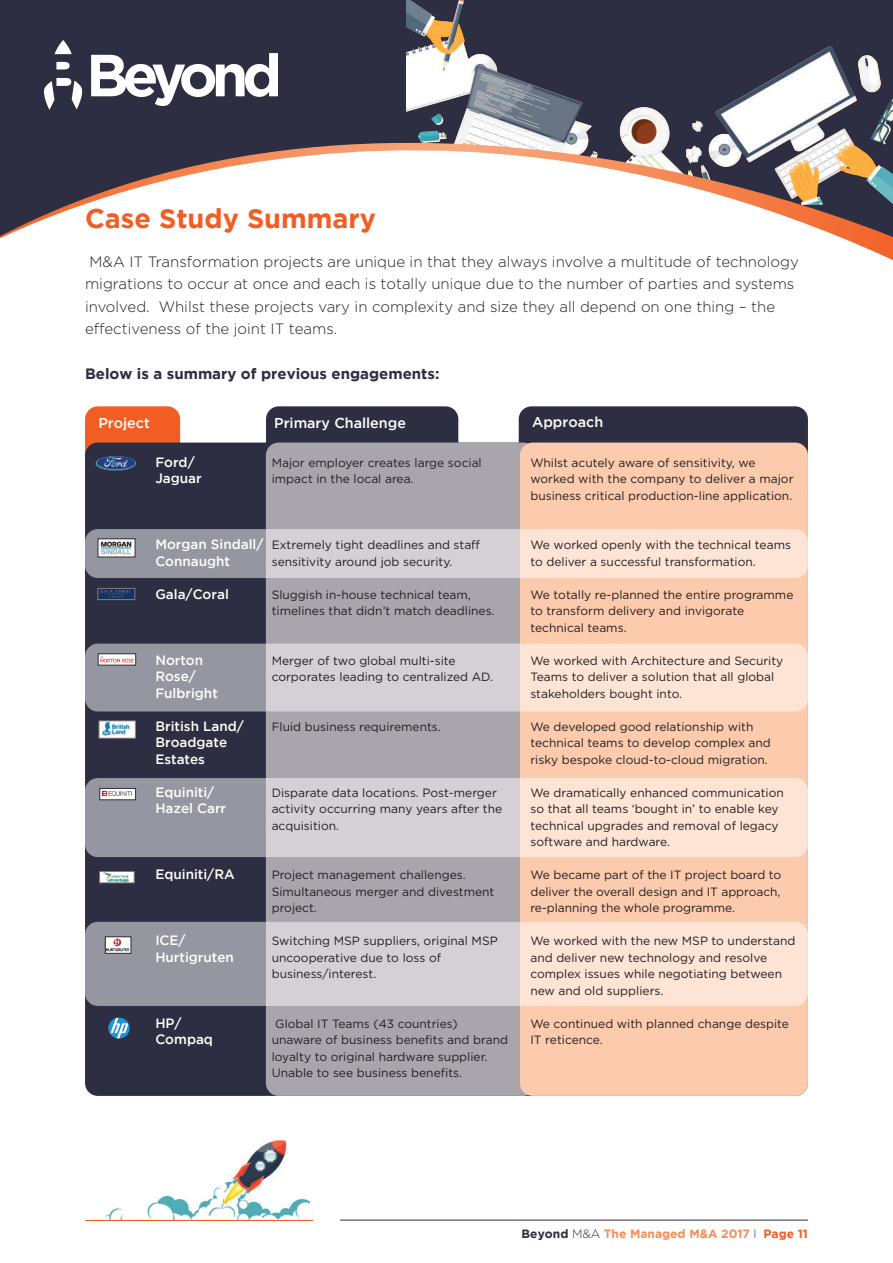
<style>
.page{position:relative;width:893px;height:1263px;background:#fff}
.page>*{position:absolute;margin:0;border:0;box-sizing:border-box;transform-origin:0 0}
.t1{font:700 27px "Gotham";color:#f25d24}
.t2{font:300 15px/22.5px "Gotham";color:#231f20}
.t3{font:700 15px "Gotham";color:#2d2e41}
.t4{font:500 14.25px "Gotham";color:#fff}
.t5{font:500 13.5px/16.5px "Gotham";color:#fff}
.t6{font:12px/16.5px "Gotham";color:#231f20}
.t7{font:700 12px "Gotham";color:#f68d5a}
.s1{color:#2d2e41}
.s2{font-weight:300;color:#2d2e41}
.s3{color:#f25d24}
</style>
<div class="page">
<div style="left:266px;top:406px;width:192px;height:53px;background:#2d2e41;border-radius:13px"></div>
<div style="left:85px;top:406px;width:95px;height:62px;background:#f25d24;border-radius:13px"></div>
<div style="left:85px;top:443px;width:723px;height:653px;background:#2d2e41;border-radius:13px"></div>
<div style="left:519px;top:406px;width:289px;height:57px;background:#2d2e41;border-radius:13px"></div>
<div style="left:266px;top:443px;width:270px;height:653px;background:#a9a5ac;border-radius:13px"></div>
<div style="left:520px;top:443px;width:288px;height:653px;background:#fccbad;border-radius:13px"></div>
<div style="left:85px;top:529px;width:723px;height:49px;background:#fff;border-radius:13px;opacity:.5"></div>
<div style="left:85px;top:644px;width:723px;height:67px;background:#fff;border-radius:13px;opacity:.5"></div>
<div style="left:85px;top:922px;width:723px;height:84px;background:#fff;border-radius:13px;opacity:.5"></div>
<div style="left:85px;top:778px;width:723px;height:79px;background:#fff;border-radius:13px;opacity:.5"></div>
<img style="left:96px;top:456px;width:40px;height:15px;border-radius:50%">
<img style="left:100px;top:540px;width:33px;height:15px">
<div style="left:98px;top:538px;width:37px;height:19px;border:1px solid #2d2e41"></div>
<img style="left:99px;top:590px;width:34px;height:8px">
<div style="left:97px;top:588px;width:38px;height:12px;border:1px solid #7f7a86"></div>
<img style="left:101px;top:722px;width:33px;height:15px">
<div style="left:99px;top:720px;width:37px;height:19px;border:1px solid #7f7a86"></div>
<img style="left:100px;top:655px;width:34px;height:8px">
<div style="left:98px;top:653px;width:38px;height:12px;border:1px solid #2d2e41"></div>
<div style="left:100px;top:789px;width:35px;height:10px;background:#fff"></div>
<img style="left:101px;top:790px;width:31px;height:6px">
<div style="left:99px;top:788px;width:37px;height:12px;border:1px solid #2d2e41"></div>
<img style="left:107px;top:938px;width:22px;height:14px">
<div style="left:105px;top:936px;width:26px;height:18px;border:1px solid #2d2e41"></div>
<div style="left:100px;top:872px;width:34px;height:10px;background:#fff"></div>
<img style="left:102px;top:873px;width:27px;height:8px">
<div style="left:99px;top:871px;width:36px;height:12px;border:1px solid #7f7a86"></div>
<img style="left:108px;top:1018px;width:22px;height:20px;border-radius:50%">
<img style="left:95px;top:1139px;width:215px;height:81px">
<hr style="left:340px;top:1220px;width:468px;height:1px;background:#2d2e41">
<hr style="left:85px;top:1220px;width:228px;height:1px;background:#f25d24">
<svg style="left:0;top:3px;width:893px;height:257px"></svg>
<img style="left:44px;top:41px;width:234px;height:69px">
<h1 class="t1" style="left:85px;top:208px;width:292px">Case study summary</h1>
<p class="t2" style="left:85px;top:251px;width:715px;text-indent:5px">M&amp;A IT Transformation projects are unique in that they always involve a multitude of technology migrations to occur at once and each is totally unique due to the number of parties and systems involved. Whilst these projects vary in complexity and size they all depend on one thing – the effectiveness of the joint IT teams.</p>
<p class="t3" style="left:85px;top:368px;width:356px">Below is a summary of previous engagements:</p>
<p class="t4" style="left:98px;top:418px;width:53px">Project</p>
<p class="t4" style="left:274px;top:418px;width:133px">Primary Challenge</p>
<p class="t4" style="left:532px;top:416px;width:73px">Approach</p>
<p class="t5" style="left:155px;top:455px;width:48px">Ford/<br>Jaguar</p>
<p class="t6" style="left:530px;top:455px;width:265px">Whilst acutely aware of sensitivity, we worked with the company to deliver a major business critical production-line application.</p>
<p class="t6" style="left:530px;top:537px;width:262px">We worked openly with the technical teams to deliver a successful transformation.</p>
<p class="t6" style="left:530px;top:587px;width:265px">We totally re-planned the entire programme to transform delivery and invigorate technical teams.</p>
<p class="t6" style="left:530px;top:653px;width:254px">We worked with Architecture and Security<br>Teams to deliver a solution that all global stakeholders bought into.</p>
<p class="t6" style="left:530px;top:719px;width:242px">We developed good relationship with technical teams to develop complex and risky bespoke cloud-to-cloud migration.</p>
<p class="t6" style="left:530px;top:785px;width:255px">We dramatically enhanced communication so that all teams ‘bought in’ to enable key technical upgrades and removal of legacy software and hardware.</p>
<p class="t6" style="left:530px;top:867px;width:252px;text-align:justify">We became part of the IT project board to deliver the overall design and IT approach, re-planning the whole programme.</p>
<p class="t6" style="left:530px;top:933px;width:266px">We worked with the new MSP to understand and deliver new technology and resolve complex issues while negotiating between new and old suppliers.</p>
<p class="t6" style="left:530px;top:1016px;width:260px">We continued with planned change despite<br>IT reticence.</p>
<p class="t6" style="left:272px;top:455px;width:212px">Major employer creates large social impact in the local area.</p>
<p class="t5" style="left:155px;top:537px;width:110px">Morgan Sindall/<br>Connaught</p>
<p class="t5" style="left:155px;top:587px;width:75px">Gala/Coral</p>
<p class="t6" style="left:272px;top:537px;width:210px">Extremely tight deadlines and staff sensitivity around job security.</p>
<p class="t6" style="left:272px;top:587px;width:224px">Sluggish in-house technical team, timelines that didn’t match deadlines.</p>
<p class="t5" style="left:155px;top:653px;width:64px">Norton<br>Rose/<br>Fulbright</p>
<p class="t5" style="left:155px;top:719px;width:90px">British Land/<br>Broadgate<br>Estates</p>
<p class="t5" style="left:155px;top:785px;width:72px">Equiniti/<br>Hazel Carr</p>
<p class="t6" style="left:272px;top:653px;width:223px">Merger of two global multi-site corporates leading to centralized AD.</p>
<p class="t6" style="left:272px;top:719px;width:171px">Fluid business requirements.</p>
<p class="t6" style="left:272px;top:785px;width:232px">Disparate data locations. Post-merger activity occurring many years after the acquisition.</p>
<p class="t6" style="left:272px;top:867px;width:224px">Project management challenges.<br>Simultaneous merger and divestment project.</p>
<p class="t6" style="left:272px;top:933px;width:227px">Switching MSP suppliers, original MSP uncooperative due to loss of business/interest.</p>
<p class="t6" style="left:272px;top:1016px;width:238px">Global IT Teams (43 countries)<br>unaware of business benefits and brand loyalty to original hardware supplier.<br>Unable to see business benefits.</p>
<p class="t5" style="left:155px;top:867px;width:81px">Equiniti/RA</p>
<p class="t5" style="left:155px;top:933px;width:80px">ICE/<br>Hurtigruten</p>
<p class="t5" style="left:155px;top:1016px;width:59px">HP/<br>Compaq</p>
<p class="t7" style="left:522px;top:1229px;width:288px"><span class="s1">Beyond</span> <span class="s2">M&amp;A</span> The Managed M&amp;A 2017 <span class="s2">l</span> <span class="s3">Page 11</span></p>
</div>
